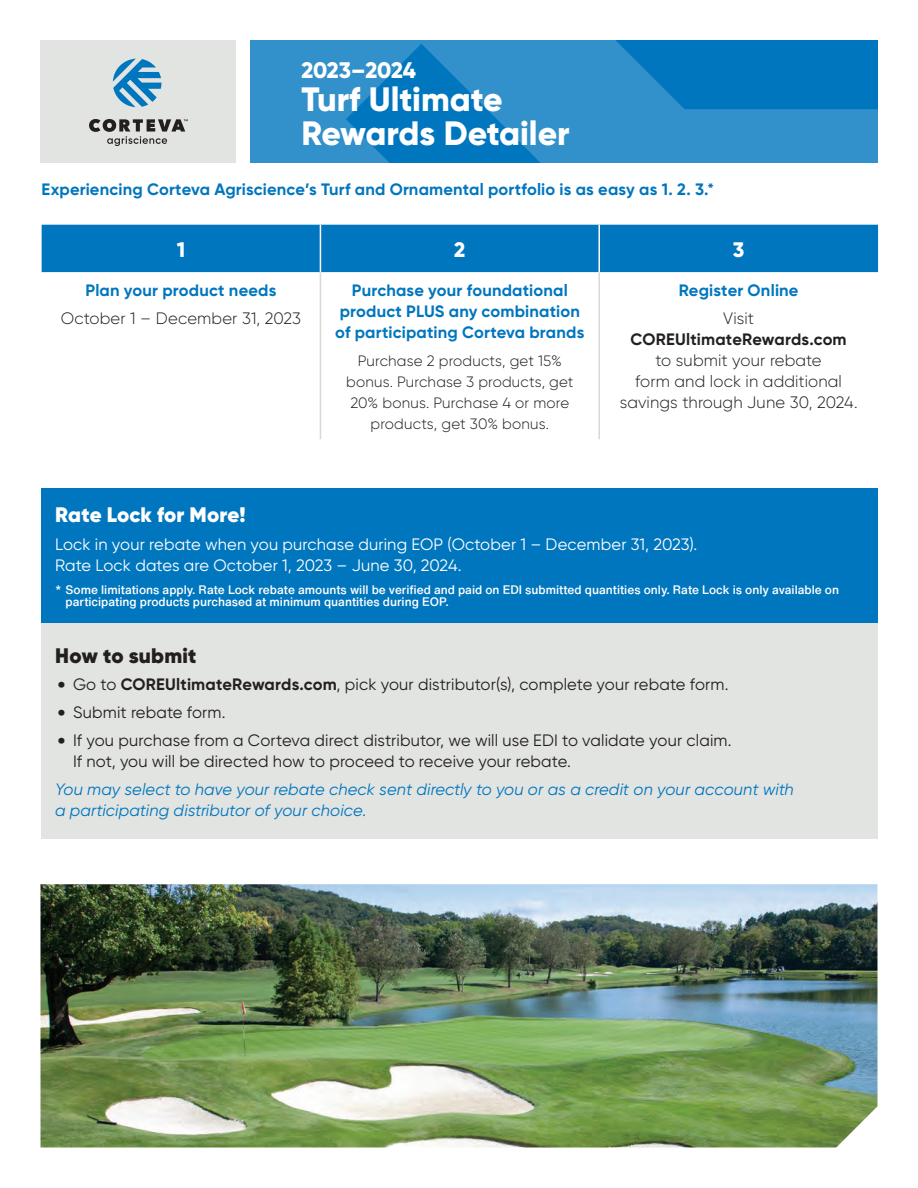
<style>
.page{position:relative;width:918px;height:1188px;background:#fff}
.page>*{position:absolute;margin:0;border:0;box-sizing:border-box;transform-origin:0 0}
.t1{font:800 33.75px/33.8px "Gilroy";color:#fff}
.t2{font:800 22.5px "Gilroy";letter-spacing:-.01em;color:#fff}
.t3{font:900 21px "Gilroy";letter-spacing:.005em;color:#fff}
.t4{font:900 21px "Gilroy";letter-spacing:.01em;color:#231f20}
.t5{font:800 21px "Gilroy";color:#fff}
.t6{font:16.5px/21px "Gilroy";letter-spacing:.01em;color:#231f20}
.t7{font:700 16.5px/21px "Gilroy";letter-spacing:.01em;color:#0076be;text-align:center}
.t8{font:italic 16.5px/21px "Gilroy";letter-spacing:.01em;color:#0076be}
.t9{font:16.5px/21px "Gilroy";letter-spacing:.01em;color:#fff}
.t10{font:300 16.5px/21px "Gilroy";letter-spacing:.005em;color:#231f20;text-align:center}
.t11{font:700 16.5px "Gilroy";letter-spacing:.01em;color:#231f20}
.t12{font:300 15px/21px "Gilroy";letter-spacing:.01em;color:#231f20;text-align:center}
.t13{font:500 12px/12px "Helvetica Now Text";color:#fff}
.s1{font-weight:700}
</style>
<div class="page">
<div style="left:40px;top:40px;width:196px;height:123px;background:#e2e4e2"></div>
<svg style="left:250px;top:40px;width:628px;height:123px;background:#2086c5"></svg>
<svg style="left:113px;top:59px;width:48px;height:48px"></svg>
<svg style="left:89px;top:119px;width:99px;height:27px"></svg>
<div style="left:42px;top:225px;width:836px;height:47px;background:#0076be"></div>
<svg style="left:42px;top:272px;width:836px;height:168px"></svg>
<div style="left:42px;top:488px;width:836px;height:135px;background:#0076be"></div>
<div style="left:42px;top:623px;width:836px;height:215px;background:#e2e4e2"></div>
<hr style="left:320px;top:225px;width:1px;height:47px;background:#fff">
<hr style="left:598px;top:225px;width:2px;height:47px;background:#fff">
<hr style="left:320px;top:272px;width:1px;height:167px;background:#d9d8d6">
<hr style="left:598px;top:272px;width:2px;height:167px;background:#d9d8d6">
<img style="left:40px;top:884px;width:838px;height:264px">
<h2 class="t2" style="left:302px;top:56px;width:116px">2023–2024</h2>
<h1 class="t1" style="left:302px;top:82px;width:270px">Turf Ultimate<br>Rewards Detailer</h1>
<p class="t7" style="left:42px;top:179px;width:674px">Experiencing Corteva Agriscience’s Turf and Ornamental portfolio is as easy as 1. 2. 3.*</p>
<p class="t5" style="left:177px;top:236px;width:10px">1</p>
<p class="t5" style="left:454px;top:236px;width:13px">2</p>
<p class="t5" style="left:733px;top:236px;width:13px">3</p>
<p class="t7" style="left:86px;top:280px;width:192px">Plan your product needs</p>
<p class="t10" style="left:61px;top:307px;width:242px">October 1 – December 31, 2023</p>
<p class="t7" style="left:335px;top:280px;width:251px">Purchase your foundational product PLUS any combination of participating Corteva brands</p>
<p class="t12" style="left:346px;top:350px;width:229px">Purchase 2 products, get 15% bonus. Purchase 3 products, get<br>20% bonus. Purchase 4 or more products, get 30% bonus.</p>
<p class="t7" style="left:679px;top:280px;width:121px">Register Online</p>
<p class="t10" style="left:723px;top:307px;width:32px">Visit</p>
<p class="t11" style="left:631px;top:329px;width:218px">COREUltimateRewards.com</p>
<p class="t10" style="left:620px;top:349px;width:239px">to submit your rebate<br>form and lock in additional savings through June 30, 2024.</p>
<p class="t3" style="left:55px;top:501px;width:192px">Rate Lock for More!</p>
<p class="t9" style="left:55px;top:533px;width:644px">Lock in your rebate when you purchase during EOP (October 1 – December 31, 2023).<br>Rate Lock dates are October 1, 2023 – June 30, 2024.</p>
<p class="t13" style="left:66px;top:584px;width:775px;text-indent:-10px">* Some limitations apply. Rate Lock rebate amounts will be verified and paid on EDI submitted quantities only. Rate Lock is only available on participating products purchased at minimum quantities during EOP.</p>
<p class="t4" style="left:55px;top:642px;width:143px">How to submit</p>
<p class="t6" style="left:58px;top:674px;width:672px"><sup>●</sup> Go to <span class="s1">COREUltimateRewards.com</span>, pick your distributor(s), complete your rebate form.</p>
<p class="t6" style="left:58px;top:702px;width:169px"><sup>●</sup> Submit rebate form.</p>
<p class="t6" style="left:73px;top:730px;width:660px;text-indent:-15px"><sup>●</sup> If you purchase from a Corteva direct distributor, we will use EDI to validate your claim.<br>If not, you will be directed how to proceed to receive your rebate.</p>
<p class="t8" style="left:55px;top:778px;width:740px">You may select to have your rebate check sent directly to you or as a credit on your account with a participating distributor of your choice.</p>
</div>
